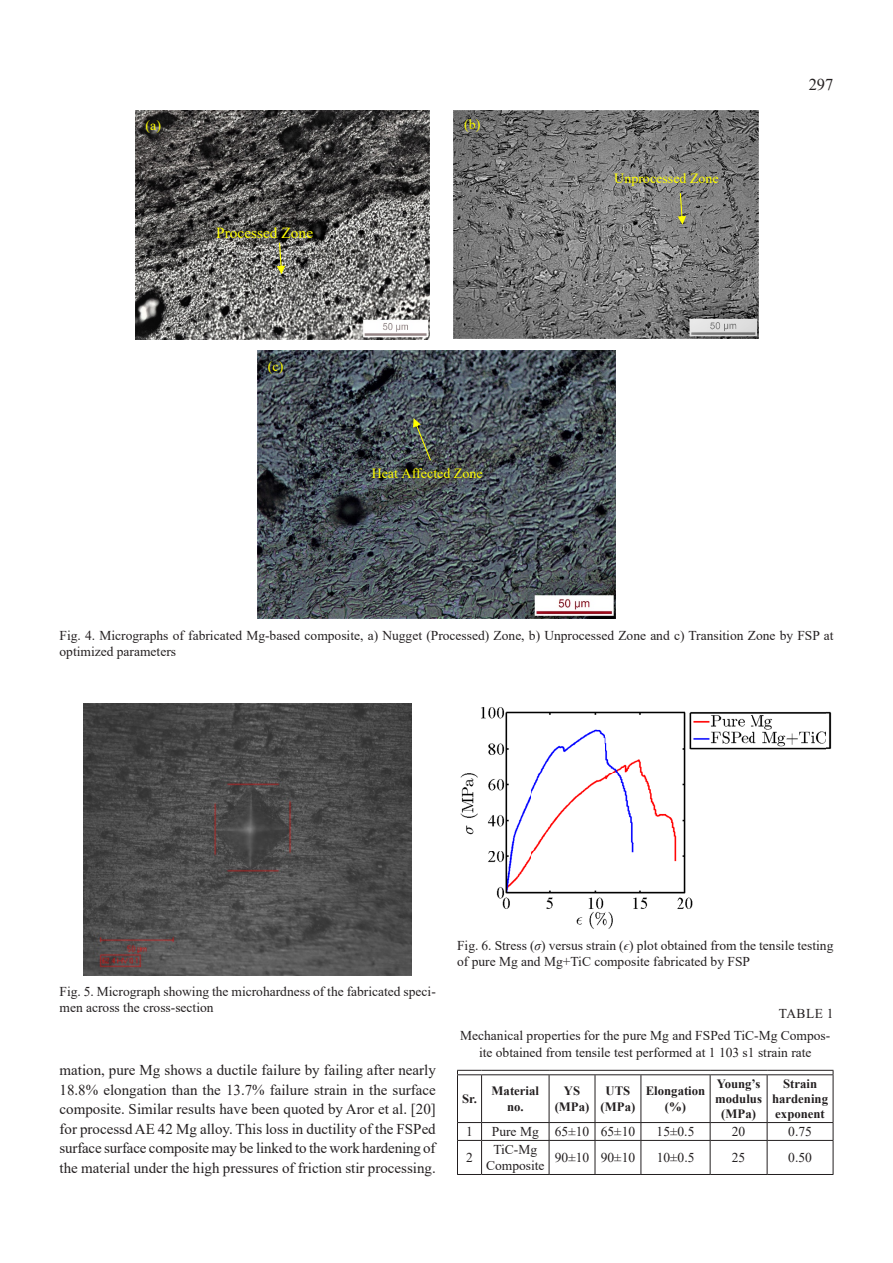
<style>
.page{position:relative;width:893px;height:1263px;background:#fff}
.page>*{position:absolute;margin:0;border:0;box-sizing:border-box;transform-origin:0 0}
.t1{font:16.5px "Times New Roman";color:#231f20}
.t2{font:15.3px "Times New Roman";color:#ff0}
.t3{font:15px/19.5px "Times New Roman";color:#231f20;text-align:justify}
.t4{font:13.95px "Times New Roman";color:#ff0}
.t5{font:13.5px/16.2px "Times New Roman";color:#231f20}
.t6{font:700 12.75px/15.3px "Times New Roman";color:#231f20;text-align:center}
.s1{font-style:italic}
</style>
<div class="page">
<hr style="left:482px;top:1070px;width:67px;height:1px;background:#231f20">
<hr style="left:549px;top:1070px;width:46px;height:1px;background:#231f20">
<hr style="left:595px;top:1070px;width:46px;height:1px;background:#231f20">
<hr style="left:641px;top:1070px;width:69px;height:1px;background:#231f20">
<hr style="left:710px;top:1070px;width:57px;height:1px;background:#231f20">
<hr style="left:767px;top:1070px;width:66px;height:1px;background:#231f20">
<svg style="left:457px;top:1070px;width:25px;height:5px"></svg>
<hr style="left:457px;top:1075px;width:1px;height:47px;background:#231f20">
<hr style="left:482px;top:1074px;width:67px;height:1px;background:#231f20">
<hr style="left:481px;top:1075px;width:1px;height:47px;background:#231f20">
<hr style="left:549px;top:1074px;width:46px;height:1px;background:#231f20">
<hr style="left:549px;top:1075px;width:1px;height:47px;background:#231f20">
<hr style="left:595px;top:1074px;width:46px;height:1px;background:#231f20">
<hr style="left:595px;top:1075px;width:1px;height:47px;background:#231f20">
<hr style="left:641px;top:1074px;width:69px;height:1px;background:#231f20">
<hr style="left:641px;top:1075px;width:1px;height:47px;background:#231f20">
<hr style="left:710px;top:1074px;width:57px;height:1px;background:#231f20">
<hr style="left:710px;top:1075px;width:1px;height:47px;background:#231f20">
<hr style="left:767px;top:1074px;width:66px;height:1px;background:#231f20">
<hr style="left:767px;top:1075px;width:1px;height:47px;background:#231f20">
<hr style="left:833px;top:1075px;width:1px;height:47px;background:#231f20">
<hr style="left:482px;top:1122px;width:67px;height:1px;background:#231f20">
<hr style="left:549px;top:1122px;width:46px;height:1px;background:#231f20">
<svg style="left:549px;top:1123px;width:1px;height:17px"></svg>
<hr style="left:595px;top:1122px;width:46px;height:1px;background:#231f20">
<svg style="left:595px;top:1123px;width:1px;height:17px"></svg>
<hr style="left:641px;top:1122px;width:69px;height:1px;background:#231f20">
<svg style="left:641px;top:1123px;width:1px;height:17px"></svg>
<hr style="left:710px;top:1122px;width:57px;height:1px;background:#231f20">
<svg style="left:710px;top:1123px;width:1px;height:17px"></svg>
<hr style="left:767px;top:1122px;width:66px;height:1px;background:#231f20">
<svg style="left:767px;top:1123px;width:1px;height:17px"></svg>
<svg style="left:833px;top:1123px;width:1px;height:17px"></svg>
<svg style="left:457px;top:1122px;width:25px;height:19px"></svg>
<hr style="left:457px;top:1141px;width:1px;height:33px;background:#231f20">
<hr style="left:482px;top:1140px;width:67px;height:1px;background:#231f20">
<hr style="left:481px;top:1141px;width:1px;height:33px;background:#231f20">
<hr style="left:549px;top:1140px;width:46px;height:1px;background:#231f20">
<hr style="left:549px;top:1141px;width:1px;height:33px;background:#231f20">
<hr style="left:595px;top:1140px;width:46px;height:1px;background:#231f20">
<hr style="left:595px;top:1141px;width:1px;height:33px;background:#231f20">
<hr style="left:641px;top:1140px;width:69px;height:1px;background:#231f20">
<hr style="left:641px;top:1141px;width:1px;height:33px;background:#231f20">
<hr style="left:710px;top:1140px;width:57px;height:1px;background:#231f20">
<hr style="left:710px;top:1141px;width:1px;height:33px;background:#231f20">
<hr style="left:767px;top:1140px;width:66px;height:1px;background:#231f20">
<hr style="left:767px;top:1141px;width:1px;height:33px;background:#231f20">
<hr style="left:833px;top:1141px;width:1px;height:33px;background:#231f20">
<svg style="left:457px;top:1174px;width:25px;height:1px"></svg>
<hr style="left:482px;top:1174px;width:67px;height:1px;background:#231f20">
<hr style="left:549px;top:1174px;width:46px;height:1px;background:#231f20">
<hr style="left:595px;top:1174px;width:46px;height:1px;background:#231f20">
<hr style="left:641px;top:1174px;width:69px;height:1px;background:#231f20">
<hr style="left:710px;top:1174px;width:57px;height:1px;background:#231f20">
<hr style="left:767px;top:1174px;width:66px;height:1px;background:#231f20">
<img style="left:454px;top:111px;width:304px;height:227px">
<svg style="left:678px;top:193px;width:8px;height:32px"></svg>
<img style="left:135px;top:111px;width:295px;height:228px">
<svg style="left:277px;top:243px;width:8px;height:31px"></svg>
<img style="left:258px;top:350px;width:358px;height:269px">
<svg style="left:413px;top:418px;width:18px;height:42px"></svg>
<img style="left:84px;top:704px;width:328px;height:271px">
<img style="left:460px;top:707px;width:293px;height:222px">
<img style="left:753px;top:711px;width:74px;height:39px">
<img style="left:827px;top:711px;width:5px;height:38px">
<p class="t4" style="left:146px;top:116px;width:17px">(a)</p>
<p class="t2" style="left:216px;top:222px;width:98px">Processed Zone</p>
<p class="t4" style="left:268px;top:356px;width:17px">(c)</p>
<p class="t4" style="left:464px;top:114px;width:18px">(b)</p>
<p class="t4" style="left:372px;top:463px;width:112px">Heat Affected Zone</p>
<p class="t4" style="left:614px;top:169px;width:106px">Unprocessed Zone</p>
<p class="t1" style="left:809px;top:73px;width:26px">297</p>
<p class="t5" style="left:60px;top:627px;width:775px">Fig. 4. Micrographs of fabricated Mg-based composite, a) Nugget (Processed) Zone, b) Unprocessed Zone and c) Transition Zone by FSP at optimized parameters</p>
<p class="t5" style="left:60px;top:983px;width:378px">Fig. 5. Micrograph showing the microhardness of the fabricated speci&shy;men across the cross-section</p>
<p class="t3" style="left:60px;top:1060px;width:378px">mation, pure Mg shows a ductile failure by failing after nearly 18.8% elongation than the 13.7% failure strain in the surface composite. Similar results have been quoted by Aror et al. [20] for processd AE 42 Mg alloy. This loss in ductility of the FSPed surface surface composite may be linked to the work hardening of the material under the high pressures of friction stir processing.</p>
<p class="t5" style="left:457px;top:936px;width:378px">Fig. 6. Stress (<span class="s1">σ</span>) versus strain (<span class="s1">ϵ</span>) plot obtained from the tensile testing of pure Mg and Mg+TiC composite fabricated by FSP</p>
<p class="t5" style="left:460px;top:1002px;width:375px;line-height:22.5px;text-align:right">Tab le 1<br>Mechanical properties for the pure Mg and FSPed TiC-Mg Compos-</p>
<p class="t5" style="left:479px;top:1044px;width:334px">ite obtained from tensile test performed at 1 103 s1 strain rate</p>
<p class="t6" style="left:462px;top:1091px;width:16px">Sr.</p>
<p class="t6" style="left:492px;top:1083px;width:49px">Material no.</p>
<p class="t6" style="left:555px;top:1083px;width:36px;text-align:left;text-indent:9px">YS<br>(MP a)</p>
<p class="t6" style="left:601px;top:1083px;width:36px;text-align:left;text-indent:5px">UTS<br>(MP a)</p>
<p class="t6" style="left:646px;top:1083px;width:61px">Elongation (%)</p>
<p class="t6" style="left:715px;top:1075px;width:48px">Young’s modulus (MP a)</p>
<p class="t6" style="left:772px;top:1075px;width:57px">Strain hardening exponent</p>
<p class="t5" style="left:466px;top:1123px;width:8px">1</p>
<p class="t5" style="left:492px;top:1123px;width:145px">Pure Mg 65±10 65±10</p>
<p class="t5" style="left:657px;top:1123px;width:39px">15±0.5</p>
<p class="t5" style="left:732px;top:1123px;width:15px">20</p>
<p class="t5" style="left:788px;top:1123px;width:25px">0.75</p>
<p class="t5" style="left:466px;top:1149px;width:8px">2</p>
<p class="t5" style="left:486px;top:1141px;width:60px;text-align:center">TiC-Mg<br>Composite</p>
<p class="t5" style="left:555px;top:1149px;width:82px">90±10 90±10</p>
<p class="t5" style="left:657px;top:1149px;width:39px">10±0.5</p>
<p class="t5" style="left:732px;top:1149px;width:15px">25</p>
<p class="t5" style="left:788px;top:1149px;width:25px">0.50</p>
</div>
